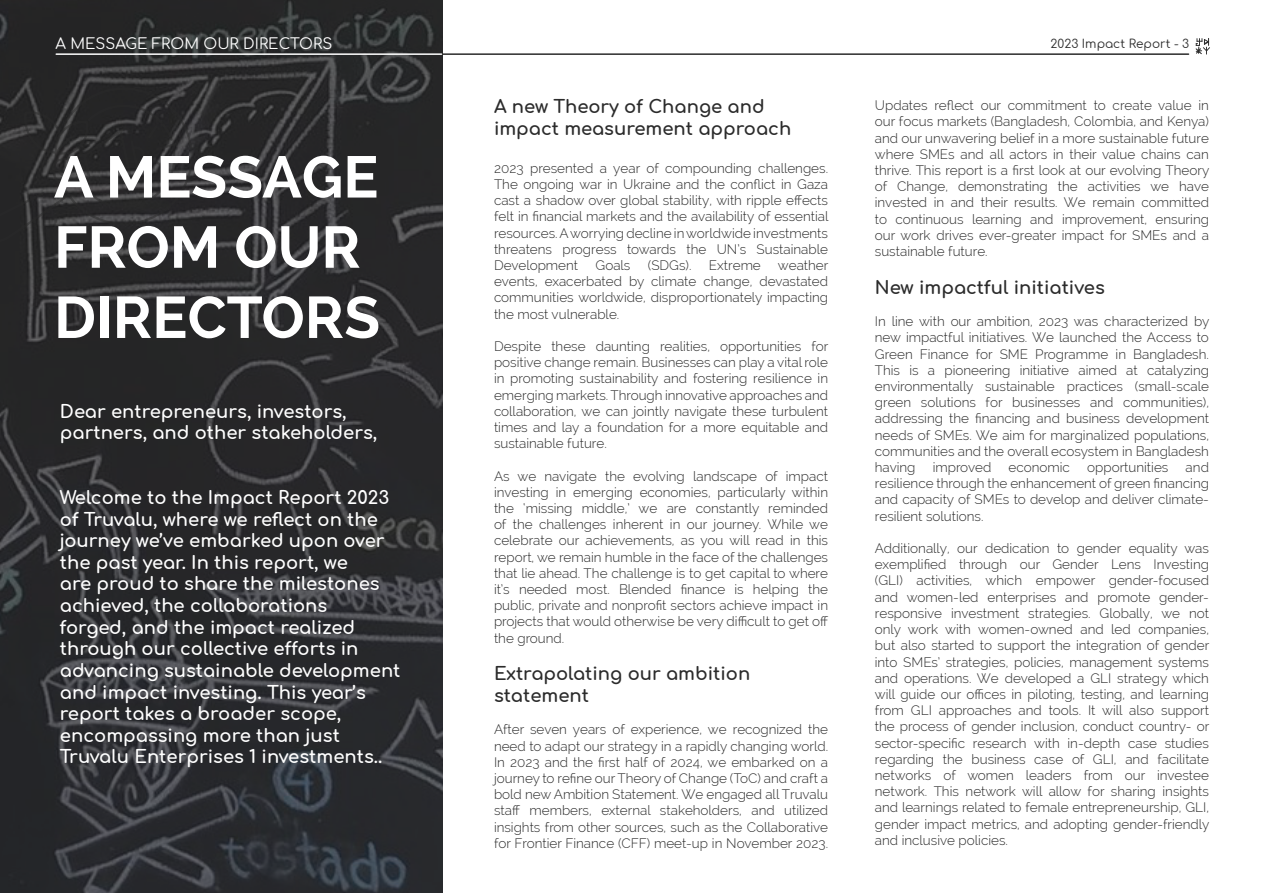
<style>
.page{position:relative;width:1263px;height:893px;background:#fff}
.page>*{position:absolute;margin:0;border:0;box-sizing:border-box;transform-origin:0 0}
.t1{font:700 58.5px/70.2px "Raleway";color:#fff}
.t2{font:700 18px/21.6px "Comfortaa";color:#fff}
.t3{font:700 18px/21.6px "Comfortaa";color:#2b2b2b}
.Chapter_title{font:15px "Comfortaa";color:#fff}
.t4{font:300 13.5px/16.2px "Raleway";color:#2b2b2b;text-align:justify}
.t5{font:12px "Comfortaa";color:#2b2b2b}
</style>
<div class="page">
<svg style="left:0;top:0;width:442px;height:893px;background:#2c2d30"></svg>
<hr style="left:443px;top:53px;width:745px;height:2px;background:#2b2b2b">
<hr style="left:56px;top:53px;width:385px;height:2px;background:#fff">
<svg style="left:1196px;top:38px;width:14px;height:17px"></svg>
<svg style="left:0;top:86px;width:192px;height:156px;background:#2e2e2f"></svg>
<p class="Chapter_title" style="left:55px;top:30px;width:278px">A MESSAGE FROM OUR DIRECTORS</p>
<p class="t1" style="left:54px;top:142px;width:328px">A MESSAGE<br>FROM OUR<br>DIRECTORS</p>
<p class="t2" style="left:60px;top:398px;width:319px">Dear entrepreneurs, investors, partners, and other stakeholders,</p>
<p class="t2" style="left:60px;top:485px;width:342px">Welcome to the Impact Report 2023 of Truvalu, where we reflect on the journey we’ve embarked upon over the past year. In this report, we<br>are proud to share the milestones achieved, the collaborations<br>forged, and the impact realized through our collective efforts in advancing sustainable development and impact investing. This year’s report takes a broader scope, encompassing more than just<br>Truvalu Enterprises 1 investments..</p>
<p class="t3" style="left:494px;top:94px;width:299px">A new Theory of Change and impact measurement approach</p>
<p class="t4" style="left:494px;top:160px;width:336px">2023 presented a year of compounding challenges.<br>The ongoing war in Ukraine and the conflict in Gaza cast a shadow over global stability, with ripple effects felt in financial markets and the availability of essential resources. A worrying decline in worldwide investments threatens progress towards the UN’s Sustainable Development</p>
<p class="t4" style="left:595px;top:257px;width:36px">Goals</p>
<p class="t4" style="left:648px;top:257px;width:45px">(SDGs).</p>
<p class="t4" style="left:709px;top:257px;width:53px">Extreme</p>
<p class="t4" style="left:494px;top:257px;width:336px;text-indent:284px">weather events, exacerbated by climate change, devastated communities worldwide, disproportionately impacting the most vulnerable.</p>
<p class="t4" style="left:494px;top:338px;width:336px">Despite these daunting realities, opportunities for positive change remain. Businesses can play a vital role in promoting sustainability and fostering resilience in emerging markets. Through innovative approaches and collaboration, we can jointly navigate these turbulent times and lay a foundation for a more equitable and sustainable future.</p>
<p class="t4" style="left:494px;top:468px;width:336px">As we navigate the evolving landscape of impact investing in emerging economies, particularly within the ‘missing middle,’ we are constantly reminded of the challenges inherent in our journey. While we celebrate our achievements, as you will read in this report, we remain humble in the face of the challenges that lie ahead. The challenge is to get capital to where it’s needed most. Blended finance is helping the public, private and nonprofit sectors achieve impact in projects that would otherwise be very difficult to get off the ground.</p>
<p class="t3" style="left:494px;top:661px;width:258px">Extrapolating our ambition statement</p>
<p class="t4" style="left:494px;top:721px;width:336px">After seven years of experience, we recognized the need to adapt our strategy in a rapidly changing world.<br>In 2023 and the first half of 2024, we embarked on a journey to refine our Theory of Change (ToC) and craft a bold new Ambition Statement. We engaged all Truvalu staff members, external stakeholders, and utilized insights from other sources, such as the Collaborative for Frontier Finance (CFF) meet-up in November 2023.</p>
<p class="t5" style="left:1051px;top:33px;width:140px">2023 Impact Report - 3</p>
<p class="t4" style="left:875px;top:97px;width:336px">Updates reflect our commitment to create value in our focus markets (Bangladesh, Colombia, and Kenya) and our unwavering belief in a more sustainable future where SMEs and all actors in their value chains can thrive. This report is a first look at our evolving Theory of Change, demonstrating the activities we have invested in and their results. We remain committed to continuous learning and improvement, ensuring our work drives ever-greater impact for SMEs and a sustainable future.</p>
<p class="t3" style="left:875px;top:274px;width:231px">New impactful initiatives</p>
<p class="t4" style="left:875px;top:313px;width:336px">In line with our ambition, 2023 was characterized by new impactful initiatives. We launched the Access to Green Finance for SME Programme in Bangladesh.<br>This is a pioneering initiative aimed at catalyzing environmentally sustainable practices (small-scale green solutions for businesses and communities), addressing the financing and business development needs of SMEs. We aim for marginalized populations, communities and the overall ecosystem in Bangladesh having</p>
<p class="t4" style="left:875px;top:459px;width:336px;text-indent:311px">and resilience through the enhancement of green financing and capacity of SMEs to develop and deliver climate&shy;resilient solutions.</p>
<p class="t4" style="left:875px;top:540px;width:336px">Additionally, our dedication to gender equality was exemplified through our Gender Lens Investing (GLI) activities, which empower gender-focused and women-led enterprises and promote gender&shy;responsive investment strategies. Globally, we not only work with women-owned and led companies, but also started to support the integration of gender into SMEs’ strategies, policies, management systems and operations. We developed a GLI strategy which will guide our offices in piloting, testing, and learning from GLI approaches and tools. It will also support the process of gender inclusion, conduct country- or sector-specific research with in-depth case studies regarding the business case of GLI, and facilitate networks of women leaders from our investee network. This network will allow for sharing insights and learnings related to female entrepreneurship, GLI, gender impact metrics, and adopting gender-friendly and inclusive policies.</p>
<p class="t4" style="left:933px;top:459px;width:60px">improved</p>
<p class="t4" style="left:1008px;top:459px;width:63px">economic</p>
<p class="t4" style="left:1087px;top:459px;width:83px">opportunities</p>
</div>
